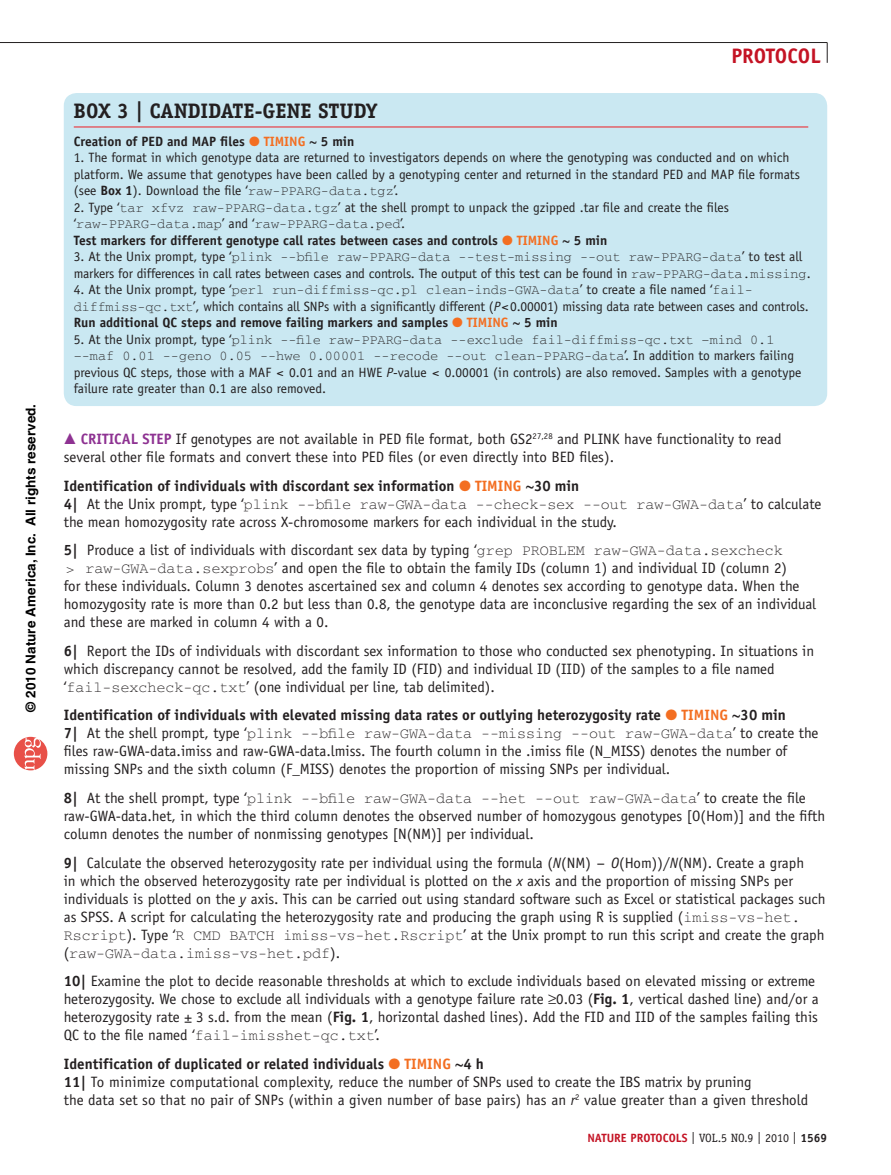
<style>
.page{position:relative;width:891px;height:1175px;background:#fff}
.page>*{position:absolute;margin:0;border:0;box-sizing:border-box;transform-origin:0 0}
.pBoxttl{font:700 21px "Officina Serif";color:#231f20}
.t1{font:700 21px "Officina Sans";color:#c41324}
.pParaProcedure{font:15px/18px "Officina Sans";color:#231f20}
.pFirstParaProcedure{font:15px/18px "Officina Sans";color:#231f20}
.pSec2ttlProcedure{font:700 15px "Officina Sans";color:#231f20}
.pParaProcedure-2{font:700 15px "Officina Sans";color:#8e3292}
.pBox{font:13.5px/16.5px "Officina Sans";color:#231f20}
.pBox-2{font:700 13.5px "Officina Sans";color:#231f20}
.t2{font:700 13.5px "Helvetica";color:#000}
.t3{font:12px "Officina Serif";color:#231f20}
.s1{color:#f36e21}
.s2{font-weight:700}
.s3{font-family:"Courier"}
.s4{font-style:italic}
.s5{font-family:"Officina Sans";font-weight:700;color:#c41324}
.s6{font-family:"Officina Sans";font-weight:700}
</style>
<div class="page">
<svg style="left:14px;top:737px;width:33px;height:33px"></svg>
<hr style="left:0;top:42px;width:827px;height:1px;background:#231f20">
<svg style="left:827px;top:43px;width:1px;height:20px"></svg>
<div style="left:64px;top:93px;width:763px;height:313px;background:#cae8f2;border-radius:13px"></div>
<hr style="left:74px;top:127px;width:734px;height:1px;background:#ee1d23">
<p class="t2" style="left:23px;top:712px;width:309px;rotate:-90deg">© 2010 Nature America, Inc. All rights reserved.</p>
<h1 class="t1" style="left:731px;top:43px;width:91px">protocol</h1>
<p class="pBoxttl" style="left:74px;top:98px;width:306px">Box 3 | CANDIDATE-GENE STUDY</p>
<p class="pBox-2" style="left:74px;top:133px;width:282px">Creation of PED and MAP files <span class="s1">● TIMIN G</span> ~ 5 min</p>
<p class="pBox" style="left:74px;top:150px;width:728px">1. The format in which genotype data are returned to investigators depends on where the genotyping was conducted and on which platform. We assume that genotypes have been called by a genotyping center and returned in the standard PED and MAP file formats (see <span class="s2">Box 1</span>). Download the file ‘<span class="s3">raw-PPARG-data.tgz</span>’.</p>
<p class="pBox" style="left:74px;top:199px;width:657px">2. Type ‘<span class="s3">tar xfvz raw-PPARG-data.tgz</span>’ at the shell prompt to unpack the gzipped .tar file and create the files ‘<span class="s3">raw-PPARG-data.map</span>’ and ‘<span class="s3">raw-PPARG-data.ped</span>’.</p>
<p class="pBox-2" style="left:74px;top:232px;width:535px">Test markers for different genotype call rates between cases and controls <span class="s1">● TIMIN G</span> ~ 5 min</p>
<p class="pBox" style="left:74px;top:249px;width:738px">3. At the Unix prompt, type ‘<span class="s3">plink --bfile raw-PPARG-data --test-missing --out raw-PPARG-data</span>’ to test all markers for differences in call rates between cases and controls. The output of this test can be found in <span class="s3">raw-PPARG-data.missing</span>.</p>
<p class="pBox" style="left:74px;top:282px;width:737px">4. At the Unix prompt, type ‘<span class="s3">perl run-diffmiss-qc.pl clean-inds-GWA-data</span>’ to create a file named ‘<span class="s3">fail&shy;diffmiss-qc.txt</span>’, which contains all SNPs with a significantly different (<span class="s4">P</span>&lt;0.00001) missing data rate between cases and controls.</p>
<p class="pBox-2" style="left:74px;top:314px;width:485px">Run additional QC steps and remove failing markers and samples <span class="s1">● TIMIN G</span> ~ 5 min</p>
<p class="pBox" style="left:74px;top:331px;width:729px">5. At the Unix prompt, type ‘<span class="s3">plink --file raw-PPARG-data --exclude fail-diffmiss-qc.txt –mind 0.1 –-maf 0.01 --geno 0.05 --hwe 0.00001 --recode --out clean-PPARG-data</span>’. In addition to markers failing previous QC steps, those with a MAF &lt; 0.01 and an HWE <span class="s4">P</span>-value &lt; 0.00001 (in controls) are also removed. Samples with a genotype failure rate greater than 0.1 are also removed.</p>
<p class="pParaProcedure-2" style="left:81px;top:430px;width:43px">CRITICAL</p>
<p class="pParaProcedure-2" style="left:143px;top:430px;width:9px">STEP</p>
<p class="pParaProcedure" style="left:176px;top:430px;width:423px">If genotypes are not available in PED file format, both GS2<sup>27,28</sup> and Plink</p>
<p class="pParaProcedure" style="left:624px;top:430px;width:159px">have functionality to read</p>
<p class="pParaProcedure" style="left:64px;top:448px;width:552px">several other file formats and convert these into PED files (or even directly into BED files).</p>
<p class="pSec2ttlProcedure" style="left:64px;top:476px;width:517px">Identification of individuals with discordant sex information <span class="s1">● TIMIN G</span> ~30 min</p>
<p class="pFirstParaProcedure" style="left:64px;top:495px;width:759px"><span class="s2">4|</span> At the Unix prompt, type ‘<span class="s3">plink --bfile raw-GWA-data --check-sex --out raw-GWA-data</span>’ to calculate the mean homozygosity rate across X-chromosome markers for each individual in the study.</p>
<p class="pParaProcedure" style="left:64px;top:541px;width:754px"><span class="s2">5|</span> Produce a list of individuals with discordant sex data by typing ‘<span class="s3">grep PROBLEM raw-GWA-data.sexcheck<br>&gt; raw-GWA-data.sexprobs</span>’ and open the file to obtain the family IDs (column 1) and individual ID (column 2)<br>for these individuals. Column 3 denotes ascertained sex and column 4 denotes sex according to genotype data. When the homozygosity rate is more than 0.2 but less than 0.8, the genotype data are inconclusive regarding the sex of an individual and these are marked in column 4 with a 0.</p>
<p class="pParaProcedure" style="left:64px;top:642px;width:752px"><span class="s2">6|</span> Report the IDs of individuals with discordant sex information to those who conducted sex phenotyping. In situations in which discrepancy cannot be resolved, add the family ID (FID) and individual ID (IID) of the samples to a file named ‘<span class="s3">fail-sexcheck-qc.txt</span>’ (one individual per line, tab delimited).</p>
<p class="pSec2ttlProcedure" style="left:64px;top:706px;width:724px">Identification of individuals with elevated missing data rates or outlying heterozygosity rate <span class="s1">● TIMIN G</span> ~30 min</p>
<p class="pFirstParaProcedure" style="left:64px;top:724px;width:756px"><span class="s2">7|</span> At the shell prompt, type ‘<span class="s3">plink --bfile raw-GWA-data --missing --out raw-GWA-data</span>’ to create the files raw-GWA-data.imiss and raw-GWA-data.lmiss. The fourth column in the .imiss file (N_MISS) denotes the number of missing SNPs and the sixth column (F_MISS) denotes the proportion of missing SNPs per individual.</p>
<p class="pParaProcedure" style="left:64px;top:789px;width:763px"><span class="s2">8|</span> At the shell prompt, type ‘<span class="s3">plink --bfile raw-GWA-data --het --out raw-GWA-data</span>’ to create the file raw-GWA-data.het, in which the third column denotes the observed number of homozygous genotypes [O(Hom)] and the fifth column denotes the number of nonmissing genotypes [N(NM)] per individual.</p>
<p class="pParaProcedure" style="left:64px;top:853px;width:763px"><span class="s2">9|</span> Calculate the observed heterozygosity rate per individual using the formula (<span class="s4">N</span>(NM) − <span class="s4">O</span>(Hom))/<span class="s4">N</span>(NM). Create a graph<br>in which the observed heterozygosity rate per individual is plotted on the <span class="s4">x</span> axis and the proportion of missing SNPs per individuals is plotted on the <span class="s4">y</span> axis. This can be carried out using standard software such as Excel or statistical packages such as SPSS. A script for calculating the heterozygosity rate and producing the graph using R is supplied (<span class="s3">imiss-vs-het.<br>Rscript</span>). Type ‘<span class="s3">R CMD BATCH imiss-vs-het.Rscript</span>’ at the Unix prompt to run this script and create the graph (<span class="s3">raw-GWA-data.imiss-vs-het.pdf</span>).</p>
<p class="pParaProcedure" style="left:64px;top:972px;width:757px"><span class="s2">10|</span> Examine the plot to decide reasonable thresholds at which to exclude individuals based on elevated missing or extreme heterozygosity. We chose to exclude all individuals with a genotype failure rate ≥0.03 (<span class="s2">Fig. 1</span>, vertical dashed line) and/or a heterozygosity rate ± 3 s.d. from the mean (<span class="s2">Fig. 1</span>, horizontal dashed lines). Add the FID and IID of the samples failing this QC to the file named ‘<span class="s3">fail-imisshet-qc.txt</span>’.</p>
<p class="pSec2ttlProcedure" style="left:64px;top:1054px;width:422px">Identification of duplicated or related individuals <span class="s1">● TIMIN G</span> ~4 h</p>
<p class="pFirstParaProcedure" style="left:64px;top:1072px;width:746px"><span class="s2">11|</span> To minimize computational complexity, reduce the number of SNPs used to create the IBS matrix by pruning<br>the data set so that no pair of SNPs (within a given number of base pairs) has an <span class="s4">r</span><sup>2</sup> value greater than a given threshold</p>
<p class="t3" style="left:587px;top:1131px;width:241px"><span class="s5">nature protocols</span> | VOL.5 NO.9 | 2010 | <span class="s6">1569</span></p>
</div>
